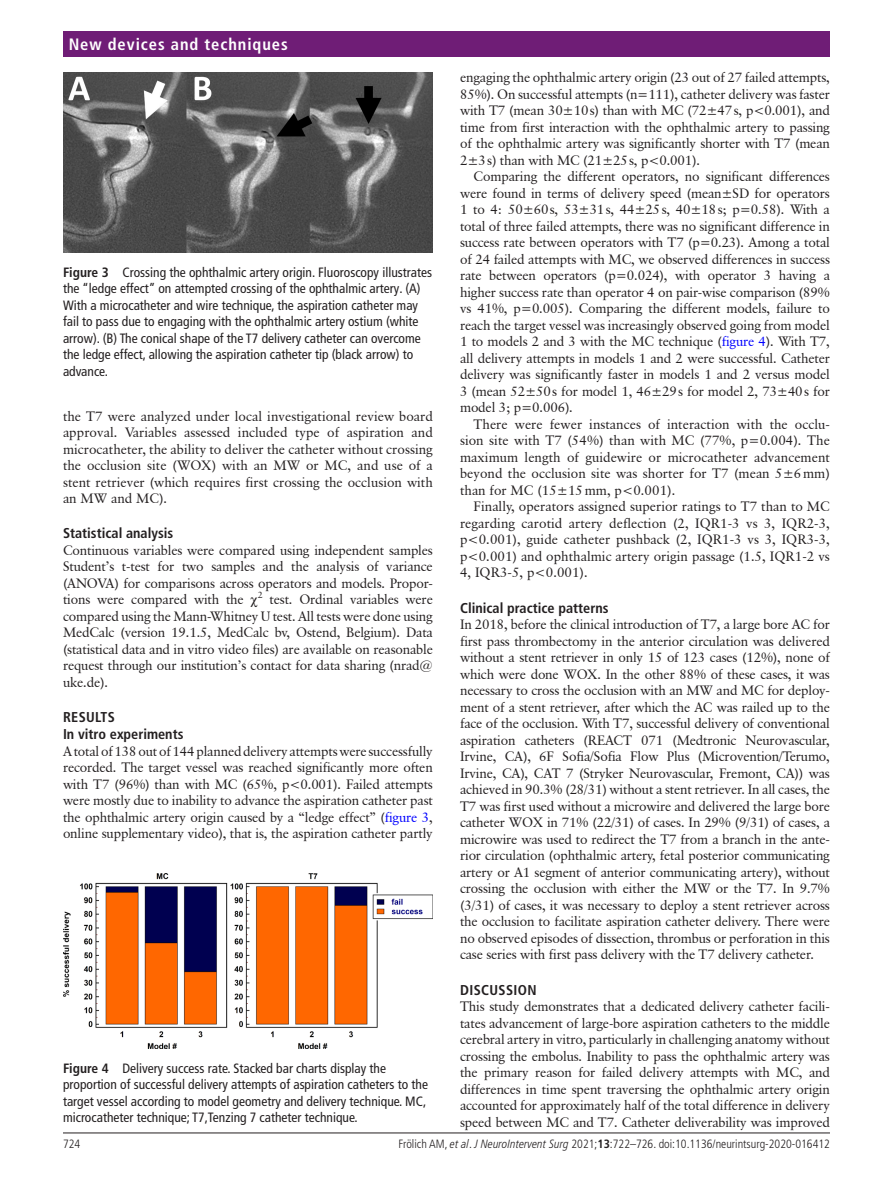
<style>
.page{position:relative;width:893px;height:1191px;background:#fff}
.page>*{position:absolute;margin:0;border:0;box-sizing:border-box;transform-origin:0 0}
.t1{font:700 condensed 16.5px "Frutiger LT Pro";letter-spacing:.055em;color:#fff}
.t2{font:700 condensed 14.25px/17.2px "Frutiger LT Pro";color:#231f20}
.t3{font:700 condensed 14.25px "Frutiger LT Pro";letter-spacing:.025em;color:#231f20}
.t4{font:13.5px/16.5px "Classical Garamond BT";letter-spacing:-.015em;color:#231f20;text-align:justify}
.t5{font:condensed 13.5px/16.5px "Frutiger LT Pro";color:#231f20}
.t6{font:300 condensed 12px "Frutiger LT Pro";color:#231f20}
.s1{font-weight:700}
.s2{color:#00f}
.s3{font-style:italic}
</style>
<div class="page">
<hr style="left:63px;top:1132px;width:767px;height:1px;background:#231f20">
<div style="left:63px;top:31px;width:767px;height:25px;background:#6f1d76"></div>
<img style="left:63px;top:72px;width:370px;height:180px">
<img style="left:63px;top:873px;width:370px;height:175px">
<p class="t1" style="left:69px;top:34px;width:221px">New devices and techniques</p>
<p class="t5" style="left:63px;top:264px;width:371px"><span class="s1">Figure 3</span> Crossing the ophthalmic artery origin. Fluoroscopy illustrates the “ledge effect” on attempted crossing of the ophthalmic artery. (A)<br>With a microcatheter and wire technique, the aspiration catheter may fail to pass due to engaging with the ophthalmic artery ostium (white arrow). (B) The conical shape of the T7 delivery catheter can overcome the ledge effect, allowing the aspiration catheter tip (black arrow) to advance.</p>
<p class="t4" style="left:63px;top:407px;width:371px">the T7 were analyzed under local investigational review board approval. Variables assessed included type of aspiration and microcatheter, the ability to deliver the catheter without crossing the occlusion site (WOX) with an MW or MC, and use of a stent retriever (which requires first crossing the occlusion with an MW and MC).</p>
<p class="t2" style="left:63px;top:525px;width:112px">Statistical analysis</p>
<p class="t4" style="left:63px;top:541px;width:371px">Continuous variables were compared using independent samples Student’s t-test for two samples and the analysis of variance (ANOVA) for comparisons across operators and models. Propor&shy;tions were compared with the <sup>2</sup> test. Ordinal variables were compared using the Mann-Whitney U test. All tests were done using MedCalc (version 19.1.5, MedCalc bv, Ostend, Belgium). Data (statistical data and in vitro video files) are available on reasonable request through our institution’s contact for data sharing (nrad@ uke.de).</p>
<p class="t2" style="left:63px;top:708px;width:122px">RESULTS<br>In vitro experiments</p>
<p class="t4" style="left:63px;top:742px;width:371px">A total of 138 out of 144 planned delivery attempts were successfully recorded. The target vessel was reached significantly more often with T7 (96%) than with MC (65%, p&lt;0.001). Failed attempts were mostly due to inability to advance the aspiration catheter past the ophthalmic artery origin caused by a “ledge effect” (<span class="s2">figure 3</span>, online supplementary video), that is, the aspiration catheter partly</p>
<p class="t5" style="left:63px;top:1059px;width:367px"><span class="s1">Figure 4</span> Delivery success rate. Stacked bar charts display the proportion of successful delivery attempts of aspiration catheters to the target vessel according to model geometry and delivery technique. MC, microcatheter technique; T7,Tenzing 7 catheter technique.</p>
<p class="t4" style="left:460px;top:69px;width:371px">engaging the ophthalmic artery origin (23 out of 27 failed attempts, 85%). On successful attempts (n=111), catheter delivery was faster with T7 (mean 30±10s) than with MC (72±47s, p&lt;0.001), and time from first interaction with the ophthalmic artery to passing of the ophthalmic artery was significantly shorter with T7 (mean 2±3s) than with MC (21±25s, p&lt;0.001).</p>
<p class="t4" style="left:460px;top:168px;width:371px;text-indent:14px">Comparing the different operators, no significant differences were found in terms of delivery speed (mean±SD for operators 1 to 4: 50±60s, 53±31s, 44±25s, 40±18s; p=0.58). With a total of three failed attempts, there was no significant difference in success rate between operators with T7 (p=0.23). Among a total of 24 failed attempts with MC, we observed differences in success rate between operators (p=0.024), with operator 3 having a higher success rate than operator 4 on pair-wise comparison (89% vs 41%, p=0.005). Comparing the different models, failure to reach the target vessel was increasingly observed going from model 1 to models 2 and 3 with the MC technique (<span class="s2">figure 4</span>). With T7, all delivery attempts in models 1 and 2 were successful. Catheter delivery was significantly faster in models 1 and 2 versus model 3 (mean 52±50s for model 1, 46±29s for model 2, 73±40s for model 3; p=0.006).</p>
<p class="t4" style="left:460px;top:416px;width:371px;text-indent:14px">There were fewer instances of interaction with the occlu&shy;sion site with T7 (54%) than with MC (77%, p=0.004). The maximum length of guidewire or microcatheter advancement beyond the occlusion site was shorter for T7 (mean 5±6mm) than for MC (15±15mm, p&lt;0.001).</p>
<p class="t4" style="left:460px;top:498px;width:371px;text-indent:14px">Finally, operators assigned superior ratings to T7 than to MC regarding carotid artery deflection (2, IQR1-3 vs 3, IQR2-3, p&lt;0.001), guide catheter pushback (2, IQR1-3 vs 3, IQR3-3, p&lt;0.001) and ophthalmic artery origin passage (1.5, IQR1-2 vs 4, IQR3-5, p&lt;0.001).</p>
<p class="t2" style="left:460px;top:599px;width:150px">Clinical practice patterns</p>
<p class="t4" style="left:460px;top:616px;width:371px">In 2018, before the clinical introduction of T7, a large bore AC for first pass thrombectomy in the anterior circulation was delivered without a stent retriever in only 15 of 123 cases (12%), none of which were done WOX. In the other 88% of these cases, it was necessary to cross the occlusion with an MW and MC for deploy&shy;ment of a stent retriever, after which the AC was railed up to the face of the occlusion. With T7, successful delivery of conventional aspiration catheters (REACT 071 (Medtronic Neurovascular, Irvine, CA), 6F Sofia/Sofia Flow Plus (Microvention/Terumo, Irvine, CA), CAT 7 (Stryker Neurovascular, Fremont, CA)) was achieved in 90.3% (28/31) without a stent retriever. In all cases, the T7 was first used without a microwire and delivered the large bore catheter WOX in 71% (22/31) of cases. In 29% (9/31) of cases, a microwire was used to redirect the T7 from a branch in the ante&shy;rior circulation (ophthalmic artery, fetal posterior communicating artery or A1 segment of anterior communicating artery), without crossing the occlusion with either the MW or the T7. In 9.7% (3/31) of cases, it was necessary to deploy a stent retriever across the occlusion to facilitate aspiration catheter delivery. There were no observed episodes of dissection, thrombus or perforation in this case series with first pass delivery with the T7 delivery catheter.</p>
<p class="t3" style="left:460px;top:981px;width:78px">DISCUSSION</p>
<p class="t4" style="left:460px;top:998px;width:371px">This study demonstrates that a dedicated delivery catheter facili&shy;tates advancement of large-bore aspiration catheters to the middle cerebral artery in vitro, particularly in challenging anatomy without crossing the embolus. Inability to pass the ophthalmic artery was the primary reason for failed delivery attempts with MC, and differences in time spent traversing the ophthalmic artery origin accounted for approximately half of the total difference in delivery speed between MC and T7. Catheter deliverability was improved</p>
<p class="t6" style="left:63px;top:1136px;width:19px">724</p>
<p class="t6" style="left:399px;top:1136px;width:433px">Frölich AM, <span class="s3">et al</span>. <span class="s3">J NeuroIntervent Surg</span> 2021;<span class="s1">13</span>:722–726. doi:10.1136/neurintsurg-2020-016412</p>
</div>
